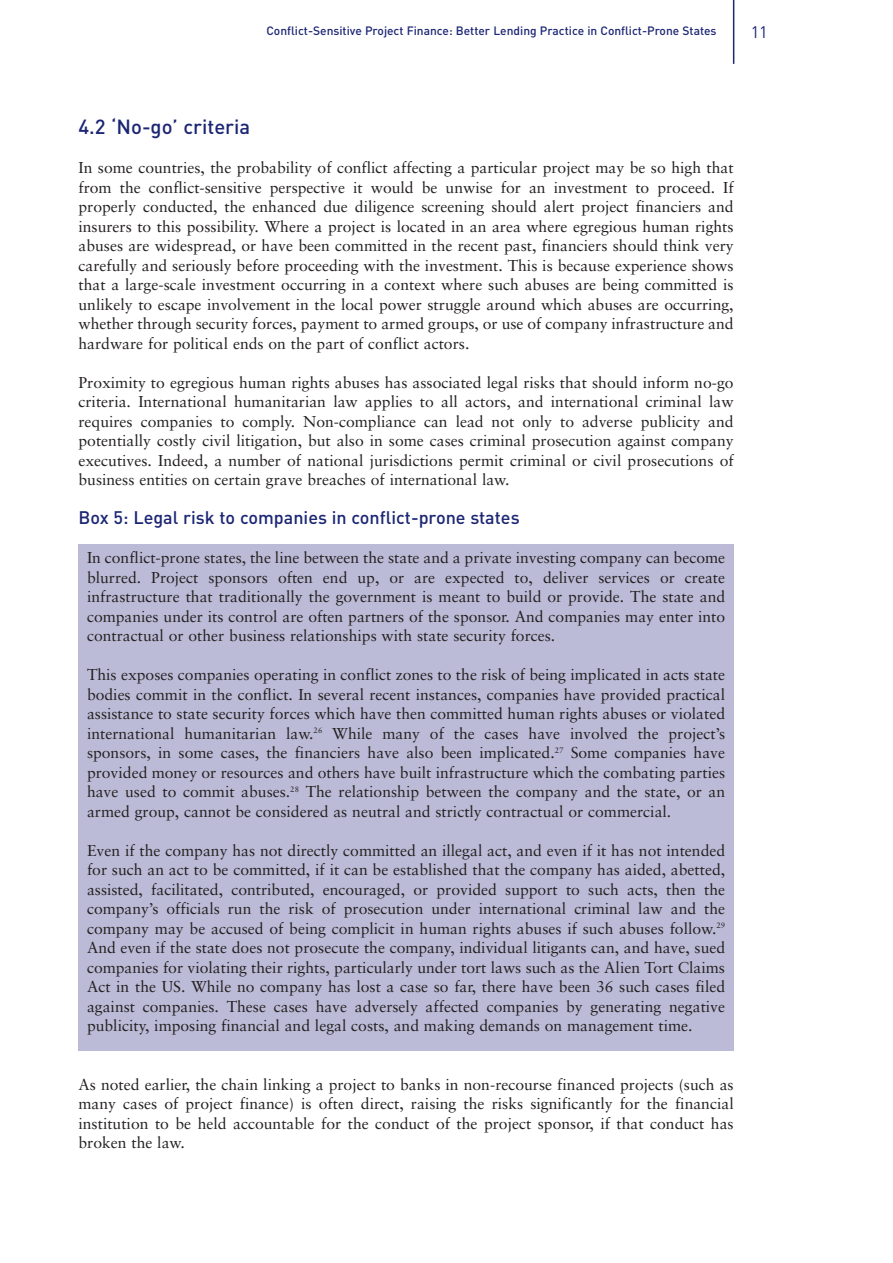
<style>
.page{position:relative;width:893px;height:1263px;background:#fff}
.page>*{position:absolute;margin:0;border:0;box-sizing:border-box;transform-origin:0 0}
.t1{font:500 20.25px "DIN";color:#1c2674}
.t2{font:500 18px "DIN";color:#1c2674}
.t3{font:16.5px "DIN";color:#1c2674}
.t4{font:15.75px/19.5px "Sabon";color:#231f20;text-align:justify}
.t5{font:500 12px "DIN";color:#1c2674}
</style>
<div class="page">
<div style="left:78px;top:544px;width:655px;height:507px;background:#bcbbd7"></div>
<hr style="left:733px;top:0;width:1px;height:64px;background:#1c2674">
<p class="t5" style="left:266px;top:26px;width:451px">Conflict-Sensitive Project Finance: Better Lending Practice in Conflict-Prone States</p>
<p class="t3" style="left:750px;top:26px;width:19px">11</p>
<p class="t1" style="left:78px;top:120px;width:173px">4.2 ‘No-go’ criteria</p>
<p class="t4" style="left:78px;top:159px;width:656px">In some countries, the probability of conflict affecting a particular project may be so high that from the conflict-sensitive perspective it would be unwise for an investment to proceed. If properly conducted, the enhanced due diligence screening should alert project financiers and insurers to this possibility. Where a project is located in an area where egregious human rights abuses are widespread, or have been committed in the recent past, financiers should think very carefully and seriously before proceeding with the investment. This is because experience shows that a large-scale investment occurring in a context where such abuses are being committed is unlikely to escape involvement in the local power struggle around which abuses are occurring, whether through security forces, payment to armed groups, or use of company infrastructure and hardware for political ends on the part of conflict actors.</p>
<p class="t4" style="left:78px;top:374px;width:656px">Proximity to egregious human rights abuses has associated legal risks that should inform no-go criteria. International humanitarian law applies to all actors, and international criminal law requires companies to comply. Non-compliance can lead not only to adverse publicity and potentially costly civil litigation, but also in some cases criminal prosecution against company executives. Indeed, a number of national jurisdictions permit criminal or civil prosecutions of business entities on certain grave breaches of international law.</p>
<p class="t2" style="left:78px;top:512px;width:442px">Box 5: Legal risk to companies in conflict-prone states</p>
<p class="t4" style="left:87px;top:549px;width:639px">In conflict-prone states, the line between the state and a private investing company can become blurred. Project sponsors often end up, or are expected to, deliver services or create infrastructure that traditionally the government is meant to build or provide. The state and companies under its control are often partners of the sponsor. And companies may enter into contractual or other business relationships with state security forces.</p>
<p class="t4" style="left:87px;top:666px;width:639px">This exposes companies operating in conflict zones to the risk of being implicated in acts state bodies commit in the conflict. In several recent instances, companies have provided practical assistance to state security forces which have then committed human rights abuses or violated international humanitarian law.<sup>26</sup> While many of the cases have involved the project’s sponsors, in some cases, the financiers have also been implicated.<sup>27</sup> Some companies have provided money or resources and others have built infrastructure which the combating parties have used to commit abuses.<sup>28</sup> The relationship between the company and the state, or an armed group, cannot be considered as neutral and strictly contractual or commercial.</p>
<p class="t4" style="left:87px;top:842px;width:639px">Even if the company has not directly committed an illegal act, and even if it has not intended for such an act to be committed, if it can be established that the company has aided, abetted, assisted, facilitated, contributed, encouraged, or provided support to such acts, then the company’s officials run the risk of prosecution under international criminal law and the company may be accused of being complicit in human rights abuses if such abuses follow.<sup>29<br></sup>And even if the state does not prosecute the company, individual litigants can, and have, sued companies for violating their rights, particularly under tort laws such as the Alien Tort Claims Act in the US. While no company has lost a case so far, there have been 36 such cases filed against companies. These cases have adversely affected companies by generating negative publicity, imposing financial and legal costs, and making demands on management time.</p>
<p class="t4" style="left:78px;top:1076px;width:656px">As noted earlier, the chain linking a project to banks in non-recourse financed projects (such as many cases of project finance) is often direct, raising the risks significantly for the financial institution to be held accountable for the conduct of the project sponsor, if that conduct has broken the law.</p>
</div>
